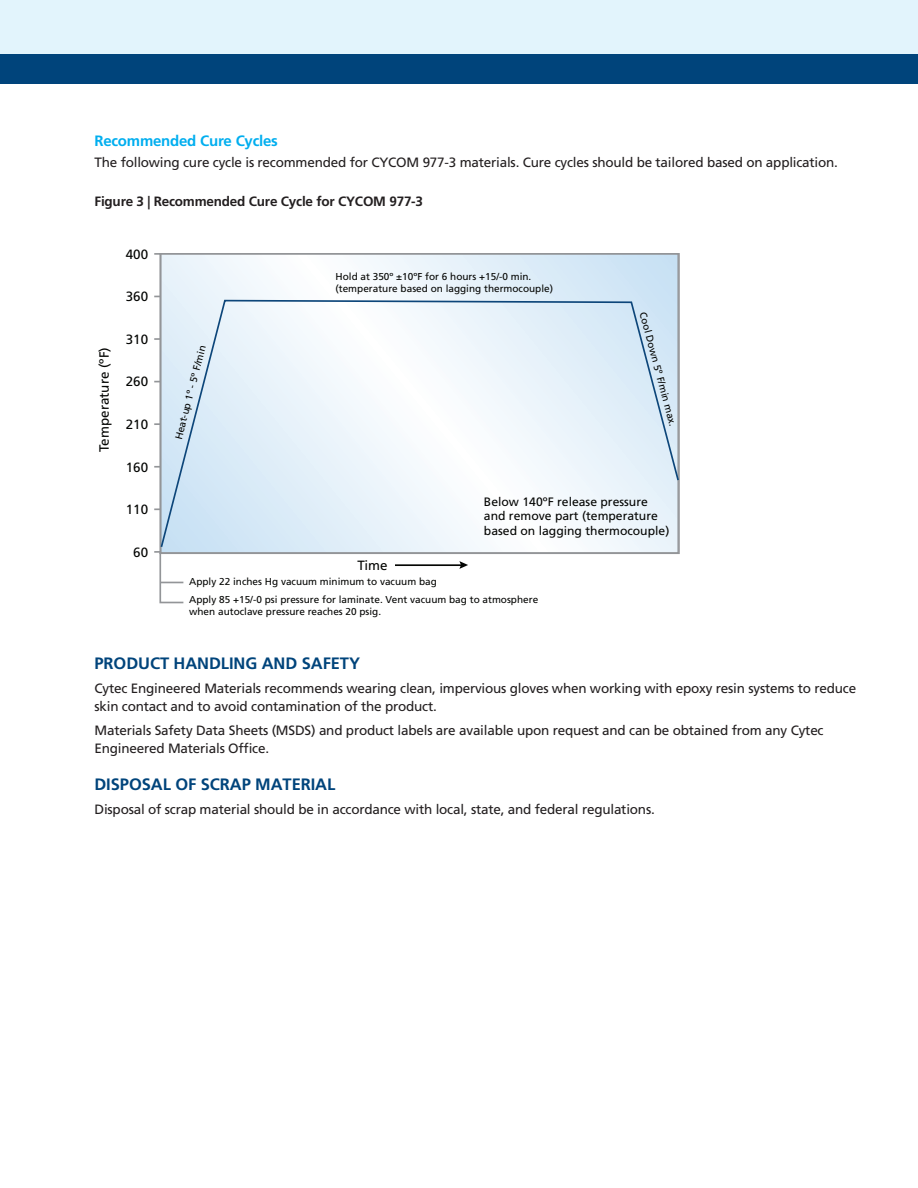
<style>
.page{position:relative;width:918px;height:1188px;background:#fff}
.page>*{position:absolute;margin:0;border:0;box-sizing:border-box;transform-origin:0 0}
.t1{font:700 16.5px "Frutiger";letter-spacing:-.005em;color:#00447b}
.t2{font:700 15px "Frutiger";letter-spacing:-.015em;color:#00aeef}
.t3{font:13.5px/18px "Frutiger";letter-spacing:-.015em;color:#231f20}
.t4{font:700 13.5px "Frutiger";letter-spacing:-.015em;color:#231f20}
.t5{font:13.35px "Frutiger";color:#040503}
.t6{font:12.15px/14.5px "Frutiger";color:#040503}
.t7{font:10.05px/12px "Frutiger";color:#040503}
</style>
<div class="page">
<div style="left:0;top:0;width:918px;height:54px;background:#e2f4fc"></div>
<div style="left:0;top:54px;width:918px;height:30px;background:#00447b"></div>
<svg style="left:185px;top:256px;width:491px;height:295px"></svg>
<svg style="left:185px;top:299px;width:495px;height:250px"></svg>
<svg style="left:154px;top:253px;width:31px;height:351px"></svg>
<hr style="left:395px;top:564px;width:71px;height:2px;background:#040503">
<svg style="left:459px;top:561px;width:9px;height:8px"></svg>
<p class="t2" style="left:94px;top:135px;width:185px">Recommended Cure Cycles</p>
<p class="t3" style="left:94px;top:155px;width:745px">The following cure cycle is recommended for CYCOM 977-3 materials. Cure cycles should be tailored based on application.</p>
<p class="t4" style="left:95px;top:196px;width:330px">Figure 3 | Recommended Cure Cycle for CYCOM 977-3</p>
<p class="t5" style="left:99px;top:452px;width:106px;rotate:-90deg">Temperature (ºF)</p>
<p class="t5" style="left:126px;top:249px;width:24px">400</p>
<p class="t5" style="left:126px;top:291px;width:24px">360</p>
<p class="t5" style="left:126px;top:334px;width:24px">310</p>
<p class="t5" style="left:126px;top:376px;width:24px">260</p>
<p class="t5" style="left:126px;top:419px;width:24px">210</p>
<p class="t5" style="left:126px;top:462px;width:24px">160</p>
<p class="t5" style="left:126px;top:504px;width:24px">110</p>
<p class="t5" style="left:133px;top:547px;width:16px">60</p>
<p class="t7" style="left:174px;top:438px;width:99px;rotate:-76deg">Heat-up 1º - 5º F/min</p>
<p class="t7" style="left:336px;top:272px;width:219px">Hold at 350º ±10ºF for 6 hours +15/-0 min. (temperature based on lagging thermocouple)</p>
<p class="t7" style="left:648px;top:311px;width:119px;rotate:75deg">Cool Down 5º F/min max.</p>
<p class="t6" style="left:484px;top:495px;width:187px">Below 140ºF release pressure and remove part (temperature based on lagging thermocouple)</p>
<p class="t5" style="left:358px;top:560px;width:32px">Time</p>
<p class="t7" style="left:189px;top:576px;width:249px">Apply 22 inches Hg vacuum minimum to vacuum bag</p>
<p class="t7" style="left:189px;top:594px;width:351px">Apply 85 +15/-0 psi pressure for laminate. Vent vacuum bag to atmosphere when autoclave pressure reaches 20 psig.</p>
<p class="t1" style="left:94px;top:657px;width:267px">PRODUCT HANDLING AND SAFETY</p>
<p class="t3" style="left:94px;top:681px;width:763px">Cytec Engineered Materials recommends wearing clean, impervious gloves when working with epoxy resin systems to reduce skin contact and to avoid contamination of the product.</p>
<p class="t3" style="left:94px;top:723px;width:731px">Materials Safety Data Sheets (MSDS) and product labels are available upon request and can be obtained from any Cytec<br>Engineered Materials Office.</p>
<p class="t1" style="left:94px;top:778px;width:242px">DISPOSAL OF SCRAP MATERIAL</p>
<p class="t3" style="left:94px;top:801px;width:562px">Disposal of scrap material should be in accordance with local, state, and federal regulations.</p>
</div>
